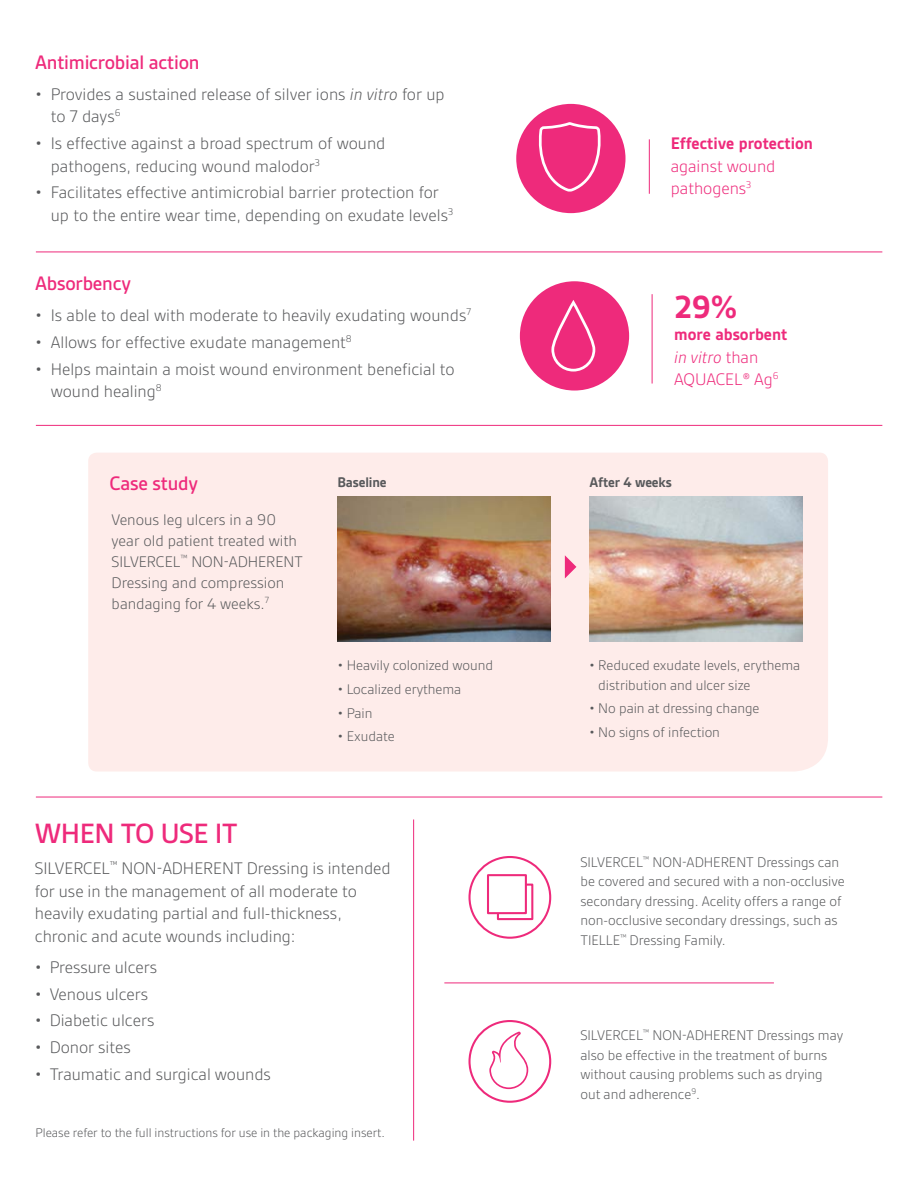
<style>
.page{position:relative;width:918px;height:1188px;background:#fff}
.page>*{position:absolute;margin:0;border:0;box-sizing:border-box;transform-origin:0 0}
.t1{font:700 34.5px "Gesta";color:#ee2a7b}
.t2{font:500 30px "Gesta";letter-spacing:-.015em;color:#ee2a7b}
.t3{font:500 21px "Gesta";letter-spacing:-.01em;color:#ee2a7b}
.t4{font:300 18px/22.5px "Gesta";color:#58595b}
.t5{font:300 18px/22.5px "Gesta";color:#ee2a7b}
.t6{font:700 18px "Gesta";color:#ee2a7b}
.t7{font:300 16.5px/21px "Gesta";color:#58595b}
.t8{font:300 15px/19.5px "Gesta";color:#58595b}
.t9{font:700 15px "Gesta";letter-spacing:-.01em;color:#58595b}
.t10{font:300 13.5px "Gesta";color:#58595b}
.s1{font-style:italic}
.s2{font-weight:700}
</style>
<div class="page">
<hr style="left:36px;top:425px;width:846px;height:1px;background:#ee2a7b">
<hr style="left:36px;top:252px;width:846px;height:1px;background:#ee2a7b">
<hr style="left:36px;top:797px;width:846px;height:1px;background:#ee2a7b">
<hr style="left:444px;top:983px;width:330px;height:1px;background:#ee2a7b">
<hr style="left:413px;top:819px;width:1px;height:322px;background:#ee2a7b">
<div style="left:518px;top:105px;width:106px;height:107px;background:#ee2a7b;border-radius:50%"></div>
<div style="left:516px;top:104px;width:109px;height:109px;border:3px solid #ee2a7b;border-radius:50%"></div>
<svg style="left:535px;top:120px;width:66px;height:72px"></svg>
<div style="left:521px;top:283px;width:107px;height:106px;background:#ee2a7b;border-radius:50%"></div>
<div style="left:520px;top:281px;width:109px;height:110px;border:3px solid #ee2a7b;border-radius:50%"></div>
<div style="left:551px;top:301px;width:44px;height:71px;border:3px solid #fff;border-radius:21px"></div>
<hr style="left:649px;top:139px;width:1px;height:55px;background:#ee2a7b">
<hr style="left:652px;top:294px;width:1px;height:90px;background:#ee2a7b">
<div style="left:88px;top:453px;width:740px;height:319px;background:#feecea"></div>
<svg style="left:565px;top:555px;width:11px;height:23px"></svg>
<img style="left:338px;top:497px;width:212px;height:144px">
<img style="left:590px;top:497px;width:212px;height:144px">
<div style="left:468px;top:856px;width:83px;height:83px;border:2px solid #ee2a7b;border-radius:50%"></div>
<div style="left:497px;top:884px;width:36px;height:36px;border:2px solid #ee2a7b"></div>
<div style="left:488px;top:875px;width:38px;height:38px;background:#fff"></div>
<div style="left:487px;top:874px;width:40px;height:40px;border:2px solid #ee2a7b"></div>
<div style="left:468px;top:1020px;width:83px;height:83px;border:2px solid #ee2a7b;border-radius:50%"></div>
<svg style="left:489px;top:1032px;width:39px;height:57px"></svg>
<p class="t3" style="left:35px;top:50px;width:166px">Antimicrobial action</p>
<p class="t4" style="left:51px;top:83px;width:395px;text-indent:-16px">• Provides a sustained release of silver ions <span class="s1">in vitro</span> for up to 7 days<sup>6</sup></p>
<p class="t4" style="left:51px;top:132px;width:336px;text-indent:-16px">• Is effective against a broad spectrum of wound pathogens, reducing wound malodor<sup>3</sup></p>
<p class="t4" style="left:51px;top:181px;width:404px;text-indent:-16px">• Facilitates effective antimicrobial barrier protection for up to the entire wear time, depending on exudate levels<sup>3</sup></p>
<p class="t3" style="left:35px;top:271px;width:98px">Absorbency</p>
<p class="t4" style="left:35px;top:304px;width:437px">• Is able to deal with moderate to heavily exudating wounds<sup>7</sup></p>
<p class="t4" style="left:35px;top:331px;width:318px">• Allows for effective exudate management<sup>8</sup></p>
<p class="t4" style="left:51px;top:357px;width:405px;text-indent:-16px">• Helps maintain a moist wound environment beneficial to wound healing<sup>8</sup></p>
<p class="t3" style="left:109px;top:471px;width:90px">Case study</p>
<p class="t7" style="left:112px;top:509px;width:193px">Venous leg ulcers in a 90 year old patient treated with<br>SILVERCEL<sup>™</sup> NON-ADHERENT<br>Dressing and compression bandaging for 4 weeks.<sup>7</sup></p>
<p class="t9" style="left:337px;top:474px;width:51px">Baseline</p>
<p class="t8" style="left:338px;top:655px;width:157px">• Heavily colonized wound</p>
<p class="t8" style="left:338px;top:679px;width:125px">• Localized erythema</p>
<p class="t8" style="left:338px;top:703px;width:36px">• Pain</p>
<p class="t8" style="left:338px;top:727px;width:59px">• Exudate</p>
<h2 class="t2" style="left:35px;top:817px;width:204px">WHEN TO USE IT</h2>
<p class="t4" style="left:35px;top:857px;width:357px">SILVERCEL<sup>™</sup> NON-ADHERENT Dressing is intended for use in the management of all moderate to heavily exudating partial and full-thickness, chronic and acute wounds including:</p>
<p class="t4" style="left:35px;top:956px;width:124px">• Pressure ulcers</p>
<p class="t4" style="left:35px;top:982px;width:115px">• Venous ulcers</p>
<p class="t4" style="left:35px;top:1009px;width:121px">• Diabetic ulcers</p>
<p class="t4" style="left:35px;top:1036px;width:97px">• Donor sites</p>
<p class="t4" style="left:35px;top:1063px;width:238px">• Traumatic and surgical wounds</p>
<p class="t10" style="left:36px;top:1125px;width:351px">Please refer to the full instructions for use in the packaging insert.</p>
<p class="t6" style="left:671px;top:133px;width:144px">Effective protection</p>
<p class="t5" style="left:671px;top:155px;width:106px">against wound pathogens<sup>3</sup></p>
<h1 class="t1" style="left:674px;top:287px;width:65px">29%</h1>
<p class="t5" style="left:674px;top:323px;width:115px"><span class="s2">more absorbent </span><span class="s1">in vitro</span> than<br>AQUACEL® Ag<sup>6</sup></p>
<p class="t9" style="left:590px;top:474px;width:84px">After 4 weeks</p>
<p class="t8" style="left:598px;top:655px;width:203px;text-indent:-9px">• Reduced exudate levels, erythema distribution and ulcer size</p>
<p class="t8" style="left:589px;top:699px;width:172px">• No pain at dressing change</p>
<p class="t8" style="left:589px;top:722px;width:132px">• No signs of infection</p>
<p class="t8" style="left:580px;top:852px;width:266px">SILVERCEL<sup>™</sup> NON-ADHERENT Dressings can be covered and secured with a non-occlusive secondary dressing. Acelity offers a range of non-occlusive secondary dressings, such as TIELLE<sup>™</sup> Dressing Family.</p>
<p class="t8" style="left:580px;top:1026px;width:264px">SILVERCEL<sup>™</sup> NON-ADHERENT Dressings may also be effective in the treatment of burns without causing problems such as drying out and adherence<sup>9</sup>.</p>
</div>
